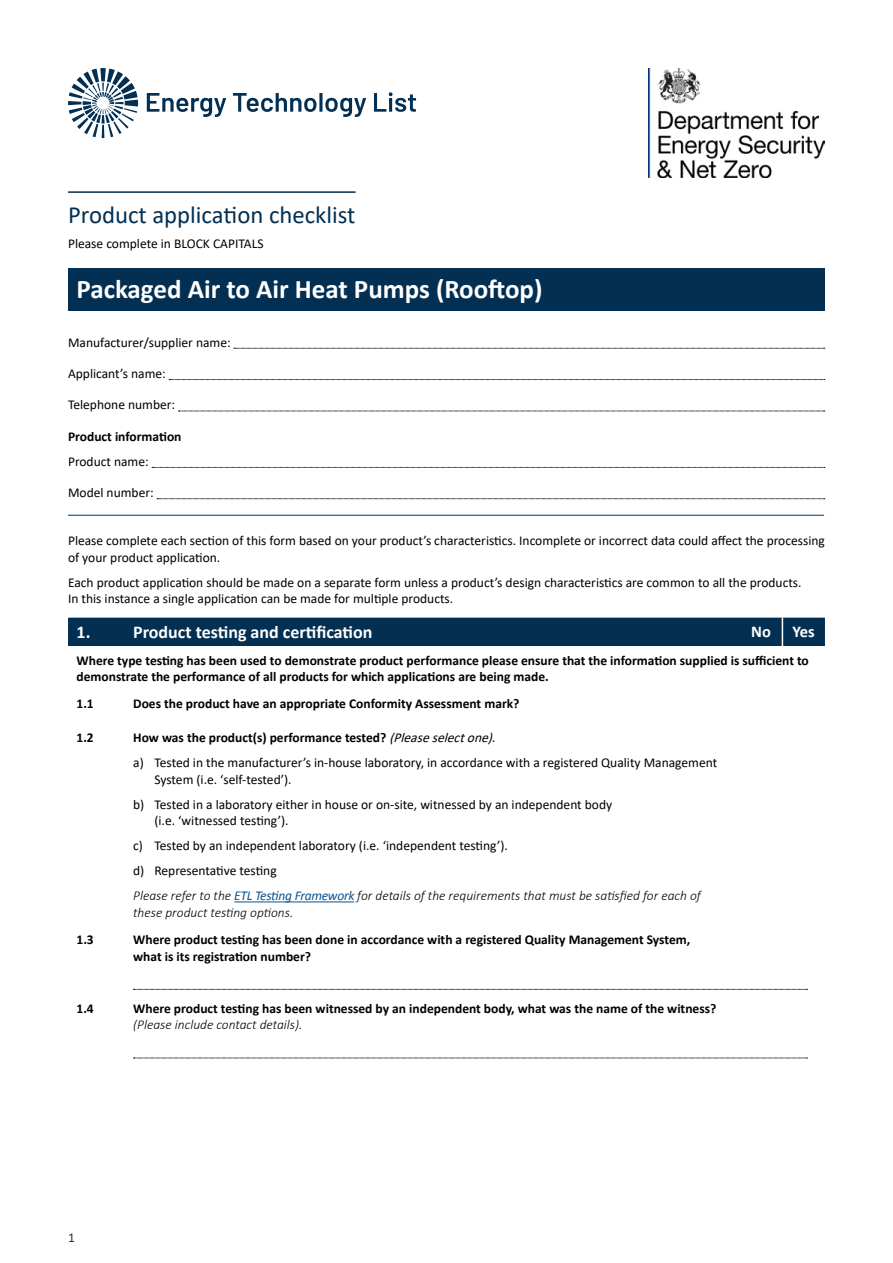
<style>
.page{position:relative;width:893px;height:1263px;background:#fff}
.page>*{position:absolute;margin:0;border:0;box-sizing:border-box;transform-origin:0 0}
.t1{font:700 27px "Calibri";color:#fff}
.t2{font:24.75px "Calibri";color:#032f52}
.t3{font:700 18px "Calibri";color:#fff}
.t4{font:700 16.5px "Calibri";color:#fff}
.t5{font:13.5px/25px "Calibri";color:#000}
.t6{font:700 13.5px/16.5px "Calibri";color:#000}
.t7{font:italic 300 13.5px "Calibri";color:#000}
.t8{font:13.5px "Calibri";color:#333}
.s1{font-weight:700}
.s2{font-style:italic}
.s3{font-weight:300;font-style:italic}
.s4{font-style:italic;color:#09538f}
</style>
<div class="page">
<hr style="left:68px;top:191px;width:288px;height:2px;background:#032f52">
<svg style="left:234px;top:348px;width:591px;height:1px"></svg>
<svg style="left:169px;top:379px;width:656px;height:1px"></svg>
<svg style="left:179px;top:411px;width:646px;height:1px"></svg>
<svg style="left:152px;top:467px;width:673px;height:1px"></svg>
<svg style="left:157px;top:498px;width:668px;height:1px"></svg>
<hr style="left:68px;top:515px;width:756px;height:1px;background:#09538f">
<div style="left:68px;top:268px;width:757px;height:43px;background:#032f52"></div>
<svg style="left:133px;top:901px;width:675px;height:158px"></svg>
<div style="left:68px;top:618px;width:757px;height:28px;background:#032f52"></div>
<hr style="left:234px;top:902px;width:120px;height:1px;background:#09538f">
<svg style="left:133px;top:989px;width:674px;height:1px"></svg>
<svg style="left:133px;top:1058px;width:674px;height:1px"></svg>
<svg style="left:147px;top:93px;width:79px;height:24px"></svg>
<svg style="left:233px;top:93px;width:133px;height:24px"></svg>
<svg style="left:374px;top:92px;width:42px;height:20px"></svg>
<svg style="left:68px;top:68px;width:70px;height:70px"></svg>
<img style="left:648px;top:68px;width:177px;height:109px">
<h2 class="t2" style="left:68px;top:197px;width:289px">Product application checklist</h2>
<p class="t5" style="left:68px;top:230px;width:197px">Please complete in BLOCK CAPITALS</p>
<h1 class="t1" style="left:77px;top:270px;width:467px">Packaged Air to Air Heat Pumps (Rooftop)</h1>
<p class="t5" style="left:68px;top:329px;width:164px">Manufacturer/supplier name:</p>
<p class="t5" style="left:68px;top:361px;width:99px">Applicant’s name:</p>
<p class="t5" style="left:68px;top:392px;width:109px">Telephone number:</p>
<p class="t6" style="left:68px;top:428px;width:115px">Product information</p>
<p class="t5" style="left:68px;top:448px;width:82px">Product name:</p>
<p class="t5" style="left:68px;top:480px;width:87px">Model number:</p>
<p class="t5" style="left:68px;top:532px;width:758px;line-height:16.5px">Please complete each section of this form based on your product’s characteristics. Incomplete or incorrect data could affect the processing of your product application.</p>
<p class="t5" style="left:68px;top:574px;width:735px;line-height:16.5px">Each product application should be made on a separate form unless a product’s design characteristics are common to all the products.<br>In this instance a single application can be made for multiple products.</p>
<h3 class="t3" style="left:77px;top:619px;width:297px">1. Product testing and certification</h3>
<p class="t4" style="left:751px;top:619px;width:21px">No</p>
<p class="t4" style="left:793px;top:619px;width:24px">Yes</p>
<p class="t6" style="left:77px;top:652px;width:734px">Where type testing has been used to demonstrate product performance please ensure that the information supplied is sufficient to demonstrate the performance of all products for which applications are being made.</p>
<p class="t6" style="left:77px;top:695px;width:19px">1.1</p>
<p class="t6" style="left:133px;top:695px;width:388px">Does the product have an appropriate Conformity Assessment mark?</p>
<p class="t6" style="left:77px;top:729px;width:19px">1.2</p>
<p class="t5" style="left:133px;top:725px;width:586px"><span class="s1">How was the product(s) performance tested?</span> <span class="s2">(Pleaseselectone).<br></span>a) Tested in the manufacturer’s in-house laboratory, in accordance with a registered Quality Management</p>
<p class="t5" style="left:133px;top:766px;width:481px;text-indent:21px">System (i.e. ‘self-tested’).<br>b) Tested in a laboratory either in house or on-site, witnessed by an independent body</p>
<p class="t5" style="left:133px;top:808px;width:569px;text-indent:21px">(i.e. ‘witnessed testing’).<br>c) Tested by an independent laboratory (i.e. ‘independent testing’).<br>d) Representative testing<br><span class="s3">Please refer to the</span> <span class="s4">ETL Testing Framework</span> <span class="s3">for details of the requirements that must be satisfied for each of</span></p>
<p class="t7" style="left:133px;top:904px;width:162px">these product testing options.</p>
<p class="t6" style="left:77px;top:931px;width:19px">1.3</p>
<p class="t6" style="left:133px;top:931px;width:559px">Where product testing has been done in accordance with a registered Quality Management System, what is its registration number?</p>
<p class="t6" style="left:77px;top:1000px;width:19px">1.4</p>
<p class="t6" style="left:133px;top:1000px;width:585px">Where product testing has been witnessed by an independent body, what was the name of the witness?</p>
<p class="t7" style="left:133px;top:1016px;width:171px">(Please include contact details).</p>
<p class="t8" style="left:68px;top:1228px;width:8px">1</p>
</div>
